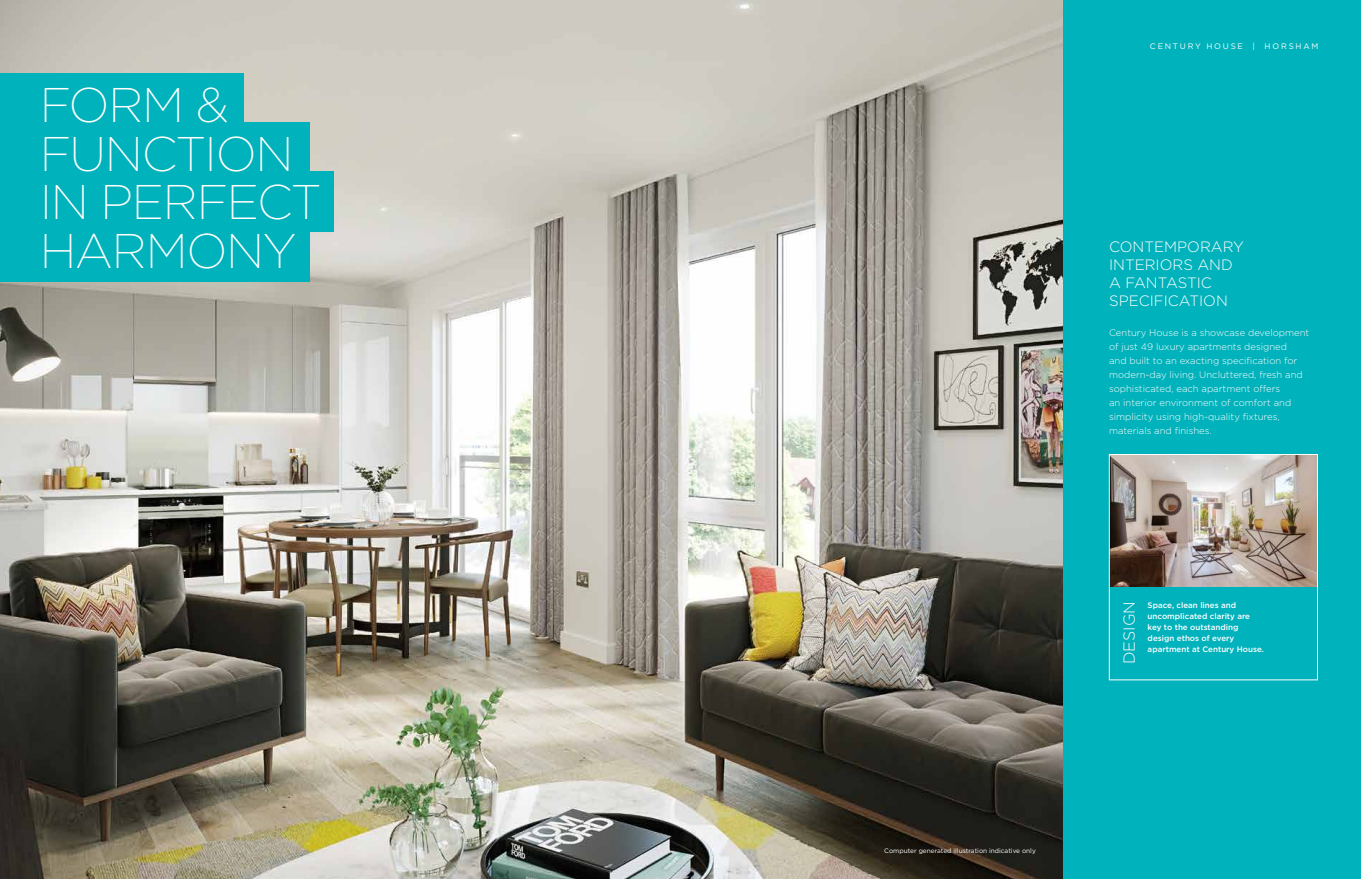
<style>
.page{position:relative;width:1361px;height:879px;background:#fff}
.page>*{position:absolute;margin:0;border:0;box-sizing:border-box;transform-origin:0 0}
.t1{font:200 48.6px/48.6px "Gotham";letter-spacing:-.025em;color:#fff}
.t2{font:300 16px "Gotham";color:#fff}
.t3{font:300 15px/18px "Gotham";color:#fff}
.t4{font:300 9.5px/14px "Gotham";color:#fff}
.t5{font:500 8px/11px "Gotham";color:#fff}
.t6{font:8px "Gotham";letter-spacing:.22em;color:#fff}
.t7{font:6.5px "Gotham";color:#fff}
</style>
<div class="page">
<img style="left:0;top:0;width:1063px;height:879px">
<div style="left:0;top:123px;width:309px;height:60px;background:#00b2bb"></div>
<div style="left:0;top:171px;width:333px;height:60px;background:#00b2bb"></div>
<div style="left:0;top:219px;width:309px;height:63px;background:#00b2bb"></div>
<div style="left:0;top:74px;width:244px;height:60px;background:#00b2bb"></div>
<div style="left:1063px;top:0;width:298px;height:879px;background:#00b2bb"></div>
<img style="left:1111px;top:456px;width:204px;height:130px">
<div style="left:1109px;top:454px;width:208px;height:226px;border:1px solid #fff"></div>
<h1 class="t1" style="left:40px;top:79px;width:283px">FORM &amp;<br>FUNCTION<br>IN PERFECT<br>HARMONY</h1>
<p class="t6" style="left:1150px;top:41px;width:170px">CENTURY HOUSE | HORSHAM</p>
<h3 class="t3" style="left:1109px;top:237px;width:136px">CONTEMPORARY<br>INTERIORS AND<br>A FANTASTIC<br>SPECIFICATION</h3>
<p class="t4" style="left:1109px;top:325px;width:202px">Century House is a showcase development of just 49 luxury apartments designed<br>and built to an exacting specification for modern-day living. Uncluttered, fresh and sophisticated, each apartment offers<br>an interior environment of comfort and simplicity using high-quality fixtures, materials and finishes.</p>
<h2 class="t2" style="left:1119px;top:664px;width:65px;rotate:-90deg">DESIGN</h2>
<p class="t5" style="left:1147px;top:600px;width:118px">Space, clean lines and uncomplicated clarity are key to the outstanding design ethos of every apartment at Century House.</p>
<p class="t7" style="left:884px;top:846px;width:153px">Computer generated illustration indicative only</p>
</div>
